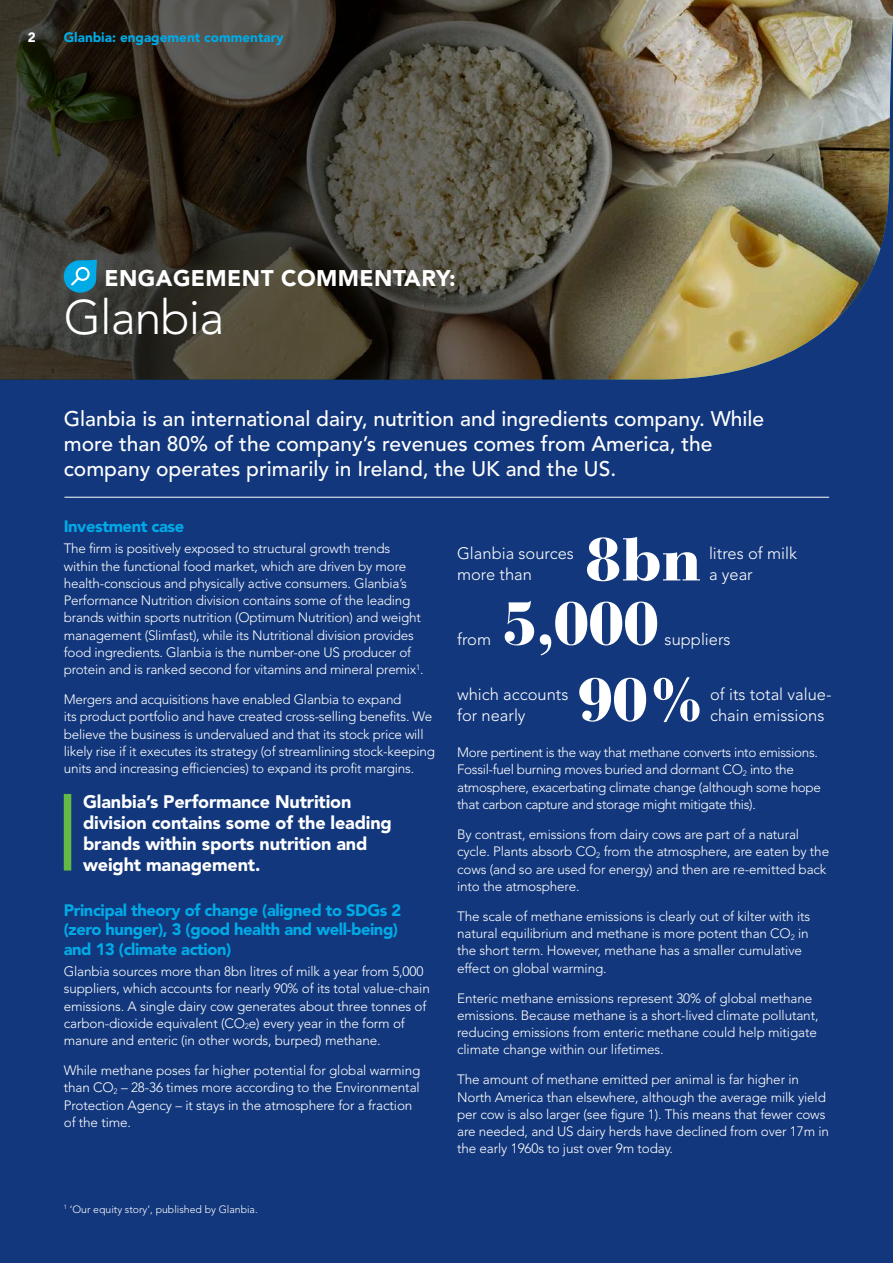
<style>
.page{position:relative;width:893px;height:1263px;background:#12377c}
.page>*{position:absolute;margin:0;border:0;box-sizing:border-box;transform-origin:0 0}
.t1{font:900 60px/64.2px "Bauer Bodoni Std";letter-spacing:-.03em;color:#fff}
.t2{font:300 48px "Avenir LT Std";letter-spacing:-.02em;color:#fff}
.t3{font:900 22.5px "Avenir LT Std";letter-spacing:.02em;color:#fff}
.t4{font:500 21px/25.2px "Avenir LT Std";color:#fff}
.t5{font:900 18px/21px "Avenir LT Std";letter-spacing:-.01em;color:#fff}
.t6{font:900 16.5px/19.5px "Avenir LT Std";letter-spacing:-.025em;color:#00aae7}
.t7{font:300 16.5px/21px "Avenir LT Std";color:#fff}
.t8{font:300 13.5px/17.2px "Avenir LT Std";letter-spacing:-.01em;color:#fff}
.t9{font:900 13.5px "Avenir LT Std";color:#00aae7}
.t10{font:900 13.5px "Avenir LT Std";color:#fff}
.t11{font:300 10.5px "Avenir LT Std";color:#fff}
</style>
<div class="page">
<div style="left:64px;top:794px;width:7px;height:76px;background:#62ba45"></div>
<img style="left:0;top:0;width:893px;height:380px">
<svg style="left:0;top:0;width:687px;height:379px;background:#474235"></svg>
<svg style="left:64px;top:260px;width:34px;height:33px"></svg>
<hr style="left:64px;top:497px;width:765px;height:1px;background:#fff">
<p class="t10" style="left:28px;top:29px;width:9px">2</p>
<p class="t9" style="left:64px;top:29px;width:221px">Glanbia: engagement commentary</p>
<h3 class="t3" style="left:105px;top:265px;width:353px">ENGAGEMENT COMMENTARY:</h3>
<h2 class="t2" style="left:64px;top:289px;width:162px">Glanbia</h2>
<h3 class="t4" style="left:64px;top:406px;width:702px">Glanbia is an international dairy, nutrition and ingredients company. While more than 80% of the company’s revenues comes from America, the company operates primarily in Ireland, the UK and the US.</h3>
<p class="t6" style="left:64px;top:516px;width:122px">Investment case</p>
<p class="t8" style="left:64px;top:540px;width:361px">The firm is positively exposed to structural growth trends within the functional food market, which are driven by more health-conscious and physically active consumers. Glanbia’s Performance Nutrition division contains some of the leading brands within sports nutrition (Optimum Nutrition) and weight management (Slimfast), while its Nutritional division provides food ingredients. Glanbia is the number-one US producer of protein and is ranked second for vitamins and mineral premix<sup>1</sup>.</p>
<p class="t8" style="left:64px;top:691px;width:373px">Mergers and acquisitions have enabled Glanbia to expand<br>its product portfolio and have created cross-selling benefits. We believe the business is undervalued and that its stock price will likely rise if it executes its strategy (of streamlining stock-keeping units and increasing efficiencies) to expand its profit margins.</p>
<h3 class="t5" style="left:83px;top:791px;width:310px">Glanbia’s Performance Nutrition division contains some of the leading brands within sports nutrition and weight management.</h3>
<p class="t6" style="left:64px;top:900px;width:339px">Principal theory of change (aligned to SDGs 2 (zero hunger), 3 (good health and well-being) and 13 (climate action)</p>
<p class="t8" style="left:64px;top:963px;width:368px">Glanbia sources more than 8bn litres of milk a year from 5,000 suppliers, which accounts for nearly 90% of its total value-chain emissions. A single dairy cow generates about three tonnes of carbon-dioxide equivalent (CO<sub>2</sub>e) every year in the form of manure and enteric (in other words, burped) methane.</p>
<p class="t8" style="left:64px;top:1062px;width:358px">While methane poses far higher potential for global warming than CO<sub>2</sub> – 28-36 times more according to the Environmental Protection Agency – it stays in the atmosphere for a fraction of the time.</p>
<p class="t11" style="left:64px;top:1203px;width:196px"><sup>1</sup> ‘Our equity story’, published by Glanbia.</p>
<h1 class="t1" style="left:501px;top:527px;width:202px;text-indent:83px">8bn<br>5,000</h1>
<h1 class="t1" style="left:577px;top:668px;width:131px">90%</h1>
<p class="t7" style="left:457px;top:543px;width:118px">Glanbia sources more than</p>
<p class="t7" style="left:709px;top:543px;width:89px">litres of milk a year</p>
<p class="t7" style="left:457px;top:628px;width:35px">from</p>
<p class="t7" style="left:665px;top:628px;width:67px">suppliers</p>
<p class="t7" style="left:710px;top:684px;width:123px">of its total value&shy;chain emissions</p>
<p class="t7" style="left:457px;top:684px;width:113px">which accounts for nearly</p>
<p class="t8" style="left:457px;top:744px;width:365px">More pertinent is the way that methane converts into emissions.<br>Fossil-fuel burning moves buried and dormant CO<sub>2</sub> into the atmosphere, exacerbating climate change (although some hope that carbon capture and storage might mitigate this).</p>
<p class="t8" style="left:457px;top:826px;width:374px">By contrast, emissions from dairy cows are part of a natural cycle. Plants absorb CO<sub>2</sub> from the atmosphere, are eaten by the cows (and so are used for energy) and then are re-emitted back into the atmosphere.</p>
<p class="t8" style="left:457px;top:907px;width:355px">The scale of methane emissions is clearly out of kilter with its natural equilibrium and methane is more potent than CO<sub>2</sub> in the short term. However, methane has a smaller cumulative effect on global warming.</p>
<p class="t8" style="left:457px;top:989px;width:363px">Enteric methane emissions represent 30% of global methane emissions. Because methane is a short-lived climate pollutant, reducing emissions from enteric methane could help mitigate climate change within our lifetimes.</p>
<p class="t8" style="left:457px;top:1071px;width:373px">The amount of methane emitted per animal is far higher in North America than elsewhere, although the average milk yield per cow is also larger (see figure 1). This means that fewer cows are needed, and US dairy herds have declined from over 17m in the early 1960s to just over 9m today.</p>
</div>
